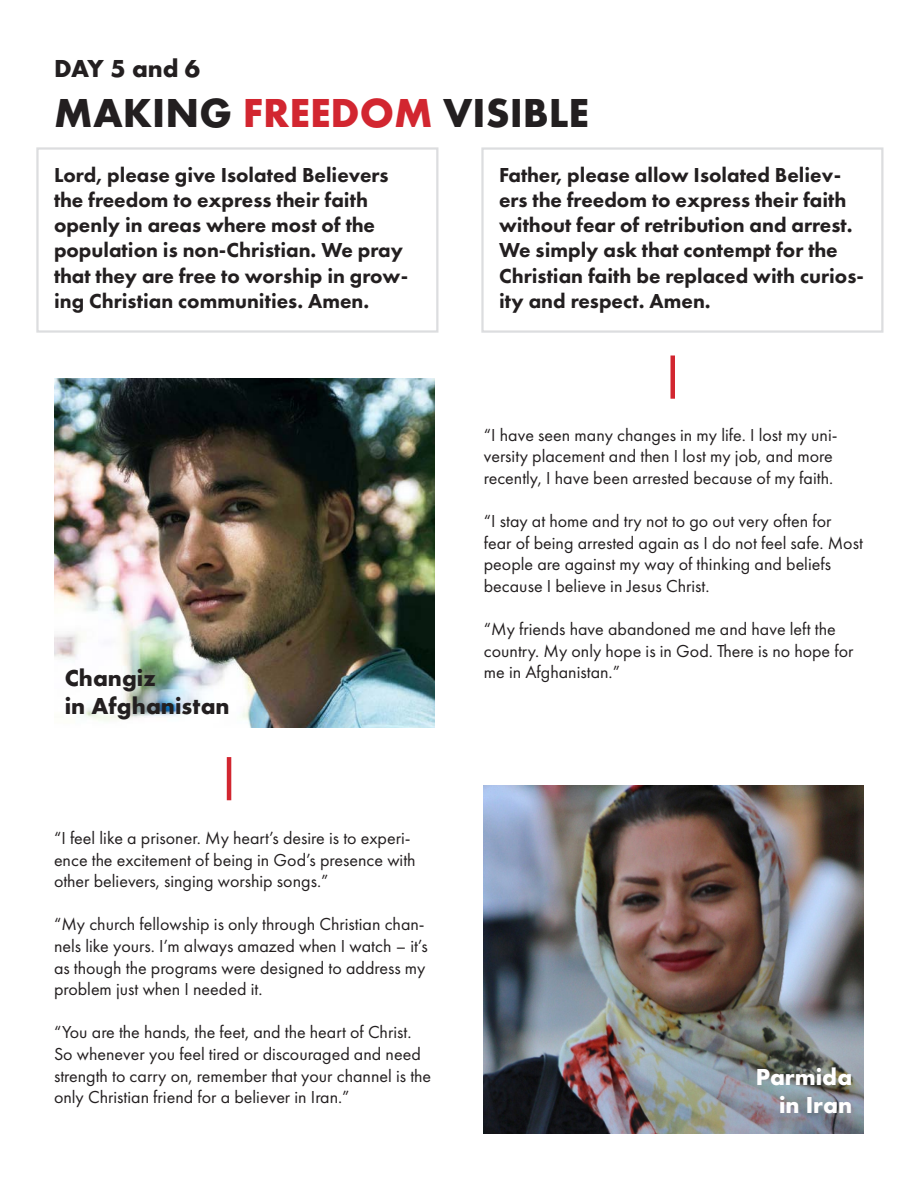
<style>
.page{position:relative;width:918px;height:1188px;background:#fff}
.page>*{position:absolute;margin:0;border:0;box-sizing:border-box;transform-origin:0 0}
.t1{font:700 42px "Futura";color:#231f20}
.t2{font:700 25.5px "Futura";letter-spacing:-.015em;color:#231f20}
.t3{font:700 24px "Futura";color:#231f20}
.t4{font:700 24px "Futura";color:#fff}
.t5{font:800 21px/25.2px "Futura PT";color:#231f20}
.t6{font:18px/21.6px "Futura PT";color:#231f20}
.s1{color:#d22630}
</style>
<div class="page">
<img style="left:484px;top:785px;width:380px;height:349px">
<img style="left:54px;top:379px;width:380px;height:349px">
<div style="left:670px;top:356px;width:5px;height:43px;background:#d22630"></div>
<div style="left:36px;top:147px;width:402px;height:186px;border:2px solid #dcdddf"></div>
<div style="left:481px;top:147px;width:403px;height:186px;border:2px solid #dcdddf"></div>
<hr style="left:227px;top:757px;width:4px;height:43px;background:#d22630">
<p class="t2" style="left:54px;top:50px;width:148px">DAY 5 and 6</p>
<p class="t1" style="left:54px;top:84px;width:537px">MAKING <span class="s1">FREEDOM</span> VISIBLE</p>
<p class="t5" style="left:54px;top:162px;width:356px">Lord, please give Isolated Believers the freedom to express their faith openly in areas where most of the population is non-Christian. We pray that they are free to worship in grow&shy;ing Christian communities. Amen.</p>
<p class="t5" style="left:499px;top:162px;width:367px">Father, please allow Isolated Believ&shy;ers the freedom to express their faith without fear of retribution and arrest.<br>We simply ask that contempt for the Christian faith be replaced with curios&shy;ity and respect. Amen.</p>
<p class="t3" style="left:65px;top:661px;width:93px">Changiz</p>
<p class="t3" style="left:65px;top:689px;width:166px">in Afghanistan</p>
<p class="t6" style="left:54px;top:827px;width:363px">“I feel like a prisoner. My heart’s desire is to experi&shy;ence the excitement of being in God’s presence with other believers, singing worship songs.”</p>
<p class="t6" style="left:54px;top:914px;width:375px">“My church fellowship is only through Christian chan&shy;nels like yours. I’m always amazed when I watch – it’s as though the programs were designed to address my problem just when I needed it.</p>
<p class="t6" style="left:54px;top:1022px;width:379px">“You are the hands, the feet, and the heart of Christ.<br>So whenever you feel tired or discouraged and need strength to carry on, remember that your channel is the only Christian friend for a believer in Iran.”</p>
<p class="t6" style="left:484px;top:424px;width:355px">“I have seen many changes in my life. I lost my uni&shy;versity placement and then I lost my job, and more recently, I have been arrested because of my faith.</p>
<p class="t6" style="left:484px;top:510px;width:381px">“I stay at home and try not to go out very often for fear of being arrested again as I do not feel safe. Most people are against my way of thinking and beliefs because I believe in Jesus Christ.</p>
<p class="t6" style="left:484px;top:618px;width:371px">“My friends have abandoned me and have left the country. My only hope is in God. There is no hope for me in Afghanistan.”</p>
<p class="t4" style="left:756px;top:1060px;width:98px">Parmida</p>
<p class="t4" style="left:779px;top:1088px;width:75px">in Iran</p>
</div>
